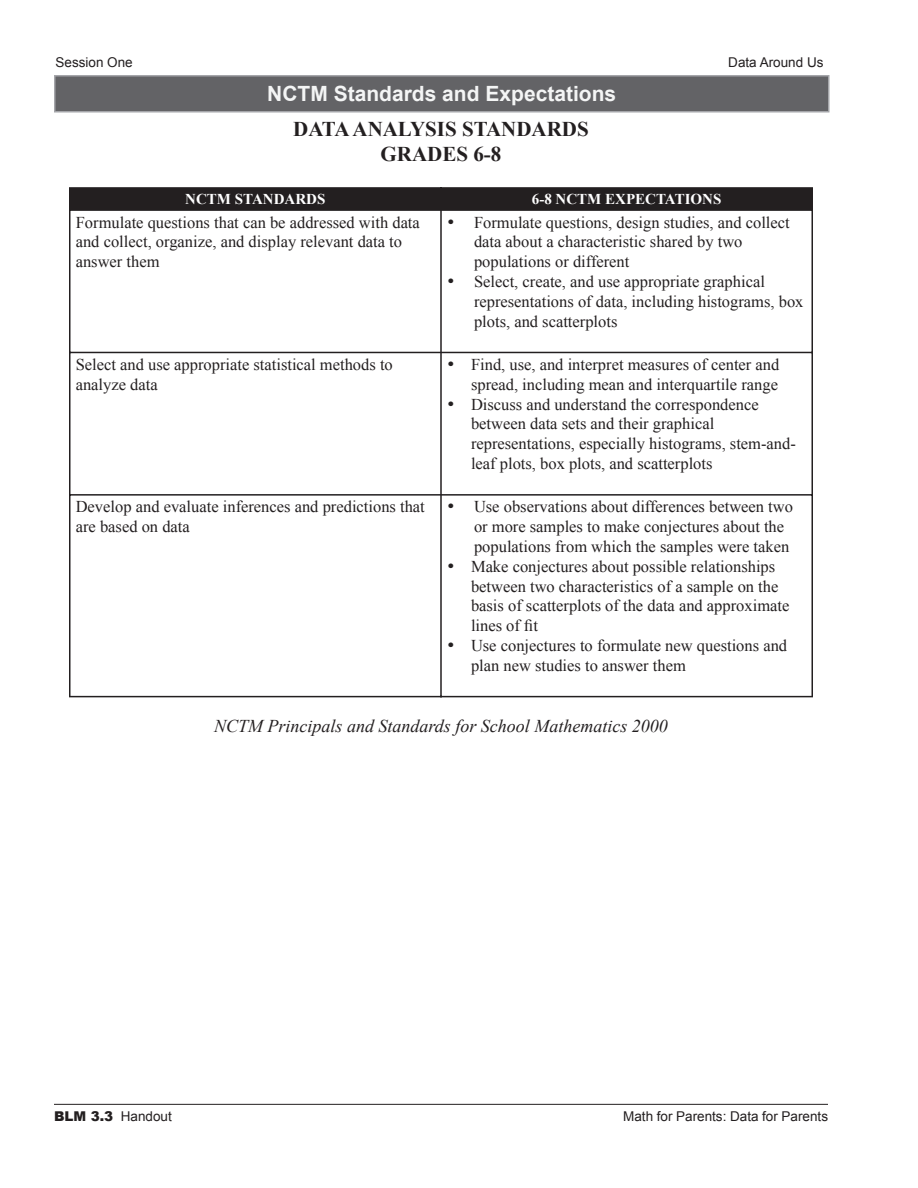
<style>
.page{position:relative;width:918px;height:1188px;background:#fff}
.page>*{position:absolute;margin:0;border:0;box-sizing:border-box;transform-origin:0 0}
.t1{font:700 21px "Times New Roman";color:#231f20}
.t2{font:700 21px "Arial";color:#f4f5f5}
.t3{font:italic 18px "Times New Roman";color:#231f20}
.t4{font:16.5px/19.8px "Times New Roman";color:#231f20}
.t5{font:700 15px "Times New Roman";color:#fff}
.t6{font:13.5px "Arial";color:#231f20}
.s1{font-weight:900}
</style>
<div class="page">
<hr style="left:54px;top:1104px;width:774px;height:1px;background:#231f20">
<div style="left:55px;top:76px;width:774px;height:36px;background:#636366"></div>
<hr style="left:54px;top:75px;width:776px;height:1px;background:#a5a6aa">
<hr style="left:54px;top:76px;width:2px;height:35px;background:#a5a6aa">
<hr style="left:828px;top:76px;width:2px;height:35px;background:#a5a6aa">
<hr style="left:54px;top:111px;width:776px;height:1px;background:#a5a6aa">
<hr style="left:69px;top:211px;width:1px;height:141px;background:#231f20">
<svg style="left:69px;top:187px;width:744px;height:24px;background:#252122"></svg>
<hr style="left:440px;top:211px;width:2px;height:141px;background:#231f20">
<hr style="left:812px;top:211px;width:1px;height:141px;background:#231f20">
<hr style="left:69px;top:352px;width:373px;height:1px;background:#231f20">
<hr style="left:69px;top:353px;width:1px;height:141px;background:#231f20">
<hr style="left:442px;top:352px;width:371px;height:1px;background:#231f20">
<hr style="left:440px;top:353px;width:2px;height:141px;background:#231f20">
<hr style="left:812px;top:353px;width:1px;height:141px;background:#231f20">
<hr style="left:69px;top:494px;width:373px;height:2px;background:#231f20">
<hr style="left:69px;top:496px;width:1px;height:200px;background:#231f20">
<hr style="left:442px;top:494px;width:371px;height:2px;background:#231f20">
<hr style="left:440px;top:496px;width:2px;height:201px;background:#231f20">
<hr style="left:812px;top:496px;width:1px;height:200px;background:#231f20">
<hr style="left:69px;top:696px;width:371px;height:1px;background:#231f20">
<hr style="left:442px;top:696px;width:371px;height:1px;background:#231f20">
<p class="t6" style="left:56px;top:55px;width:79px">Session One</p>
<p class="t6" style="left:728px;top:55px;width:97px">Data Around Us</p>
<p class="t2" style="left:267px;top:82px;width:350px">NCTM Standards and Expectations</p>
<p class="t1" style="left:293px;top:117px;width:297px">DATA ANALYSIS STANDARDS</p>
<p class="t1" style="left:381px;top:142px;width:122px">GRADES 6-8</p>
<p class="t5" style="left:185px;top:190px;width:142px">NCTM STANDARDS</p>
<p class="t5" style="left:532px;top:190px;width:191px">6-8 NCTM EXPECTATIONS</p>
<p class="t4" style="left:76px;top:212px;width:346px">Formulate questions that can be addressed with data and collect, organize, and display relevant data to answer them</p>
<p class="t4" style="left:474px;top:212px;width:317px;text-indent:-27px">• Formulate questions, design studies, and collect data about a characteristic shared by two populations or different</p>
<p class="t4" style="left:474px;top:271px;width:331px;text-indent:-27px">• Select, create, and use appropriate graphical representations of data, including histograms, box plots, and scatterplots</p>
<p class="t4" style="left:76px;top:354px;width:319px">Select and use appropriate statistical methods to analyze data</p>
<p class="t4" style="left:447px;top:354px;width:334px;text-align:right">• Find, use, and interpret measures of center and spread, including mean and interquartile range</p>
<p class="t4" style="left:471px;top:394px;width:326px;text-indent:-24px">• Discuss and understand the correspondence between data sets and their graphical representations, especially histograms, stem-and&shy;leaf plots, box plots, and scatterplots</p>
<p class="t4" style="left:76px;top:497px;width:351px">Develop and evaluate inferences and predictions that are based on data</p>
<p class="t4" style="left:474px;top:497px;width:321px;text-indent:-27px">• Use observations about differences between two or more samples to make conjectures about the populations from which the samples were taken</p>
<p class="t4" style="left:471px;top:556px;width:320px;text-indent:-24px">• Make conjectures about possible relationships between two characteristics of a sample on the basis of scatterplots of the data and approximate lines of fit</p>
<p class="t4" style="left:471px;top:635px;width:318px;text-indent:-24px">• Use conjectures to formulate new questions and plan new studies to answer them</p>
<p class="t3" style="left:214px;top:716px;width:455px">NCTM Principals and Standards for School Mathematics 2000</p>
<p class="t6" style="left:54px;top:1109px;width:119px"><span class="s1">BLM 3.3</span> Handout</p>
<p class="t6" style="left:623px;top:1109px;width:206px">Math for Parents: Data for Parents</p>
</div>
